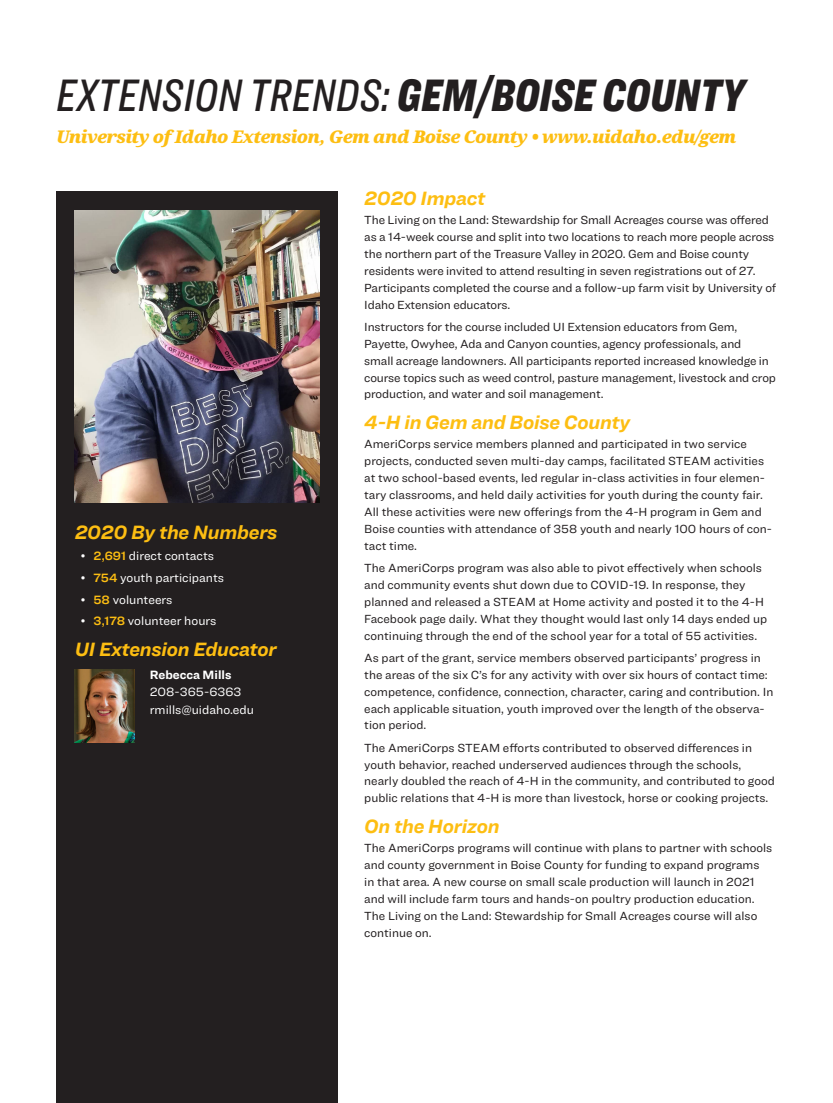
<style>
.page{position:relative;width:833px;height:1103px;background:#fff}
.page>*{position:absolute;margin:0;border:0;box-sizing:border-box;transform-origin:0 0}
.Fact_Heading{font:47.12px "Ringside Compressed Med Ital";color:#231f20}
.Fact_Heading-2{font:italic 700 20px "Ringside";letter-spacing:-.01em;color:#fdbe12}
.Fact_Heading-3{font:italic 900 17.5px "Noto Serif";letter-spacing:-.04em;color:#fdbe12}
.Fact_Heading-4{font:12.5px/17.5px "Ringside";color:#fff}
.Fact_Heading-5{font:12.25px/16.9px "Ringside";color:#231f20}
.s1{font-family:"Ringside Compressed";font-weight:900;font-style:italic}
.s2{font-family:"Ringside Regular Semi";color:#fdbe12}
.s3{font-weight:700}
</style>
<div class="page">
<div style="left:56px;top:191px;width:282px;height:911px;background:#231f20"></div>
<img style="left:75px;top:210px;width:244px;height:293px">
<img style="left:75px;top:669px;width:59px;height:73px">
<p class="Fact_Heading" style="left:56px;top:64px;width:689px">EXTENSION TRENDS: <span class="s1">GEM/BOISE COUNTY</span></p>
<p class="Fact_Heading-3" style="left:56px;top:124px;width:681px">University of Idaho Extension, Gem and Boise County • www.uidaho.edu/gem</p>
<p class="Fact_Heading-2" style="left:75px;top:517px;width:204px">2020 By the Numbers</p>
<p class="Fact_Heading-4" style="left:81px;top:547px;width:134px">• <span class="s2">2,691</span> direct contacts</p>
<p class="Fact_Heading-4" style="left:81px;top:569px;width:145px">• <span class="s2">754</span> youth participants</p>
<p class="Fact_Heading-4" style="left:81px;top:590px;width:93px">• <span class="s2">58</span> volunteers</p>
<p class="Fact_Heading-4" style="left:81px;top:612px;width:137px">• <span class="s2">3,178</span> volunteer hours</p>
<p class="Fact_Heading-2" style="left:75px;top:634px;width:203px">UI Extension Educator</p>
<p class="Fact_Heading-4" style="left:150px;top:665px;width:106px"><span class="s3">Rebecca Mills<br></span>208-365-6363 rmills@uidaho.edu</p>
<p class="Fact_Heading-2" style="left:364px;top:183px;width:122px">2020 Impact</p>
<p class="Fact_Heading-5" style="left:364px;top:211px;width:413px">The Living on the Land: Stewardship for Small Acreages course was offered as a 14-week course and split into two locations to reach more people across the northern part of the Treasure Valley in 2020. Gem and Boise county residents were invited to attend resulting in seven registrations out of 27.<br>Participants completed the course and a follow-up farm visit by University of Idaho Extension educators.</p>
<p class="Fact_Heading-5" style="left:364px;top:318px;width:413px">Instructors for the course included UI Extension educators from Gem, Payette, Owyhee, Ada and Canyon counties, agency professionals, and<br>small acreage landowners. All participants reported increased knowledge in course topics such as weed control, pasture management, livestock and crop production, and water and soil management.</p>
<p class="Fact_Heading-2" style="left:364px;top:407px;width:267px">4-H in Gem and Boise County</p>
<p class="Fact_Heading-5" style="left:364px;top:435px;width:409px">AmeriCorps service members planned and participated in two service projects, conducted seven multi-day camps, facilitated STEAM activities at two school-based events, led regular in-class activities in four elemen&shy;tary classrooms, and held daily activities for youth during the county fair.<br>All these activities were new offerings from the 4-H program in Gem and Boise counties with attendance of 358 youth and nearly 100 hours of con&shy;tact time.</p>
<p class="Fact_Heading-5" style="left:364px;top:559px;width:404px">The AmeriCorps program was also able to pivot effectively when schools and community events shut down due to COVID-19. In response, they planned and released a STEAM at Home activity and posted it to the 4-H Facebook page daily. What they thought would last only 14 days ended up continuing through the end of the school year for a total of 55 activities.</p>
<p class="Fact_Heading-5" style="left:364px;top:649px;width:410px">As part of the grant, service members observed participants’ progress in the areas of the six C’s for any activity with over six hours of contact time: competence, confidence, connection, character, caring and contribution. In each applicable situation, youth improved over the length of the observa&shy;tion period.</p>
<p class="Fact_Heading-5" style="left:364px;top:738px;width:412px">The AmeriCorps STEAM efforts contributed to observed differences in youth behavior, reached underserved audiences through the schools, nearly doubled the reach of 4-H in the community, and contributed to good public relations that 4-H is more than livestock, horse or cooking projects.</p>
<p class="Fact_Heading-2" style="left:364px;top:811px;width:137px">On the Horizon</p>
<p class="Fact_Heading-5" style="left:364px;top:839px;width:409px">The AmeriCorps programs will continue with plans to partner with schools and county government in Boise County for funding to expand programs in that area. A new course on small scale production will launch in 2021 and will include farm tours and hands-on poultry production education.<br>The Living on the Land: Stewardship for Small Acreages course will also continue on.</p>
</div>
